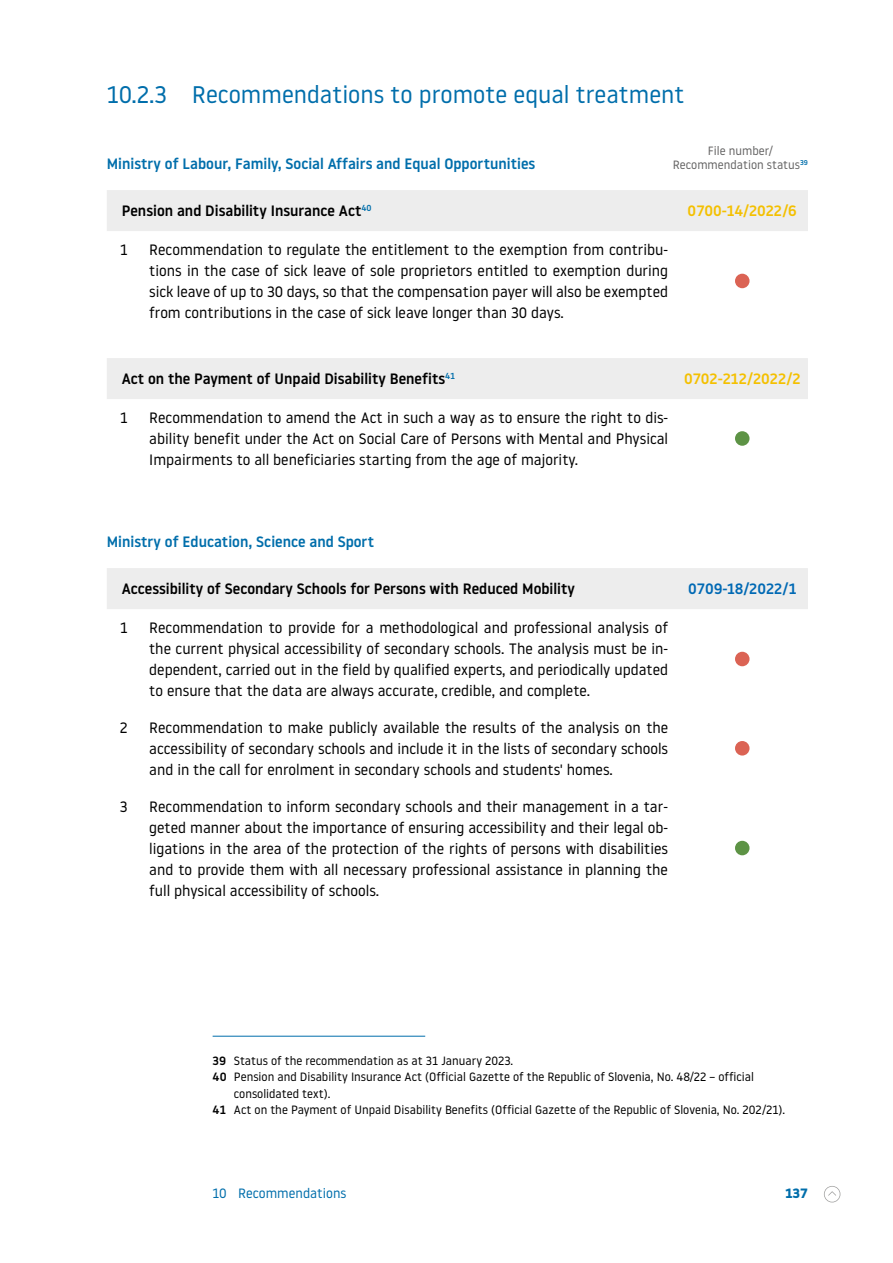
<style>
.page{position:relative;width:893px;height:1263px;background:#fff}
.page>*{position:absolute;margin:0;border:0;box-sizing:border-box;transform-origin:0 0}
.t1{font:24px "Noway";color:#006eab}
.t2{font:15px/21px "Noway";color:#000;text-align:justify}
.t3{font:500 15px "Noway";color:#000}
.t4{font:500 15px "Noway";color:#006eab}
.t5{font:500 15px "Noway";color:#f4c000}
.t6{font:500 15px "Noway";color:#0069b4}
.t7{font:13.5px "Noway";color:#006eab}
.t8{font:700 13.5px "Noway";color:#006eab}
.t9{font:12px "Noway";color:#000}
.t10{font:12px/14.4px "Noway";color:#646363;text-align:center}
.s1{font-weight:500}
</style>
<div class="page">
<svg style="left:824px;top:1186px;width:16px;height:16px"></svg>
<hr style="left:213px;top:1036px;width:212px;height:1px;background:#006eab">
<div style="left:107px;top:190px;width:701px;height:41px;background:#ededed"></div>
<div style="left:735px;top:274px;width:14px;height:14px;background:#db6354;border-radius:50%"></div>
<div style="left:107px;top:358px;width:701px;height:41px;background:#ededed"></div>
<div style="left:735px;top:431px;width:14px;height:15px;background:#5d9345;border-radius:50%"></div>
<div style="left:107px;top:568px;width:701px;height:41px;background:#ededed"></div>
<div style="left:735px;top:652px;width:14px;height:14px;background:#db6354;border-radius:50%"></div>
<div style="left:735px;top:741px;width:14px;height:14px;background:#db6354;border-radius:50%"></div>
<div style="left:735px;top:841px;width:14px;height:14px;background:#5d9345;border-radius:50%"></div>
<h1 class="t1" style="left:107px;top:78px;width:579px">10.2.3 Recommendations to promote equal treatment</h1>
<p class="t4" style="left:107px;top:153px;width:430px">Ministry of Labour, Family, Social Affairs and Equal Opportunities</p>
<p class="t10" style="left:673px;top:143px;width:137px">File number/<br>Recommendation status<sup>39</sup></p>
<p class="t3" style="left:122px;top:201px;width:251px">Pension and Disability Insurance Act<sup>40</sup></p>
<p class="t5" style="left:688px;top:201px;width:111px">0700-14/2022/6</p>
<p class="t2" style="left:120px;top:239px;width:9px">1</p>
<p class="t2" style="left:149px;top:239px;width:520px">Recommendation to regulate the entitlement to the exemption from contribu&shy;tions in the case of sick leave of sole proprietors entitled to exemption during sick leave of up to 30 days, so that the compensation payer will also be exempted from contributions in the case of sick leave longer than 30 days.</p>
<p class="t3" style="left:122px;top:369px;width:335px">Act on the Payment of Unpaid Disability Benefits<sup>41</sup></p>
<p class="t5" style="left:684px;top:369px;width:118px">0702-212/2022/2</p>
<p class="t2" style="left:120px;top:407px;width:9px">1</p>
<p class="t2" style="left:149px;top:407px;width:520px">Recommendation to amend the Act in such a way as to ensure the right to dis&shy;ability benefit under the Act on Social Care of Persons with Mental and Physical Impairments to all beneficiaries starting from the age of majority.</p>
<p class="t4" style="left:107px;top:531px;width:269px">Ministry of Education, Science and Sport</p>
<p class="t3" style="left:122px;top:579px;width:455px">Accessibility of Secondary Schools for Persons with Reduced Mobility</p>
<p class="t6" style="left:688px;top:579px;width:110px">0709-18/2022/1</p>
<p class="t2" style="left:120px;top:617px;width:9px">1</p>
<p class="t2" style="left:149px;top:617px;width:520px">Recommendation to provide for a methodological and professional analysis of the current physical accessibility of secondary schools. The analysis must be in&shy;dependent, carried out in the field by qualified experts, and periodically updated to ensure that the data are always accurate, credible, and complete.</p>
<p class="t2" style="left:120px;top:716px;width:9px">2</p>
<p class="t2" style="left:149px;top:716px;width:520px">Recommendation to make publicly available the results of the analysis on the accessibility of secondary schools and include it in the lists of secondary schools and in the call for enrolment in secondary schools and students' homes.</p>
<p class="t2" style="left:120px;top:795px;width:9px">3</p>
<p class="t2" style="left:149px;top:795px;width:520px">Recommendation to inform secondary schools and their management in a tar&shy;geted manner about the importance of ensuring accessibility and their legal ob&shy;ligations in the area of the protection of the rights of persons with disabilities and to provide them with all necessary professional assistance in planning the full physical accessibility of schools.</p>
<p class="t9" style="left:213px;top:1052px;width:302px"><span class="s1">39</span> Status of the recommendation as at 31 January 2023.</p>
<p class="t9" style="left:213px;top:1069px;width:543px"><span class="s1">40</span> Pension and Disability Insurance Act (Official Gazette of the Republic of Slovenia, No. 48/22 – official</p>
<p class="t9" style="left:234px;top:1085px;width:98px">consolidated text).</p>
<p class="t9" style="left:213px;top:1102px;width:574px"><span class="s1">41</span> Act on the Payment of Unpaid Disability Benefits (Official Gazette of the Republic of Slovenia, No. 202/21).</p>
<p class="t7" style="left:213px;top:1184px;width:135px">10 Recommendations</p>
<p class="t8" style="left:785px;top:1185px;width:24px">137</p>
</div>
